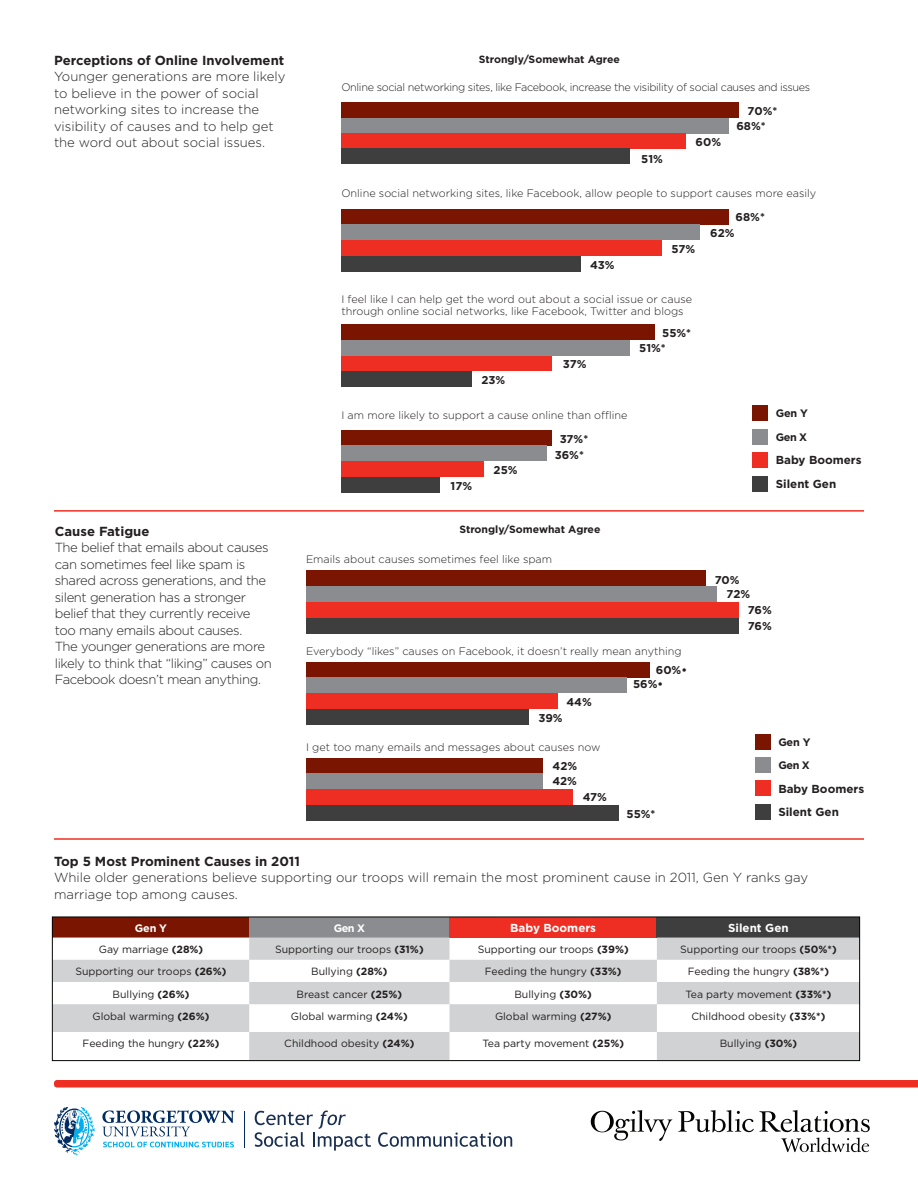
<style>
.page{position:relative;width:918px;height:1188px;background:#fff}
.page>*{position:absolute;margin:0;border:0;box-sizing:border-box;transform-origin:0 0}
.t1{font:300 13.2px/16.5px "Gotham";color:#231f20}
.t2{font:300 13.2px/16.5px "Gotham";letter-spacing:-.03em;color:#231f20}
.t3{font:700 13.2px "Gotham";color:#231f20}
.t4{font:700 11.55px/23.5px "Gotham";color:#231f20}
.t5{font:700 11.55px "Gotham";color:#fff}
.t6{font:700 11.4px/15px "Gotham";color:#231f20}
.t7{font:300 10.8px/11.7px "Gotham";color:#231f20}
.t8{font:300 10.8px "Gotham";letter-spacing:-.03em;color:#231f20}
.t9{font:700 10.8px "Gotham";letter-spacing:-.03em;color:#231f20}
.t10{font:700 10.8px "Gotham";letter-spacing:-.03em;color:#fff}
.t11{font:10.5px "Gotham";color:#231f20}
.t12{font:700 10.5px "Gotham";color:#231f20}
.s1{font-weight:700}
</style>
<div class="page">
<svg style="left:54px;top:1080px;width:864px;height:8px;background:#ef3b2f"></svg>
<svg style="left:102px;top:1110px;width:133px;height:26px"></svg>
<svg style="left:103px;top:1142px;width:131px;height:5px"></svg>
<svg style="left:54px;top:1107px;width:41px;height:48px"></svg>
<hr style="left:244px;top:1111px;width:1px;height:36px;background:#002c62">
<svg style="left:255px;top:1111px;width:116px;height:40px"></svg>
<svg style="left:378px;top:1132px;width:134px;height:15px"></svg>
<svg style="left:591px;top:1110px;width:279px;height:42px"></svg>
<hr style="left:54px;top:510px;width:810px;height:2px;background:#ee2e22">
<hr style="left:54px;top:838px;width:810px;height:2px;background:#ee2e22">
<div style="left:341px;top:102px;width:398px;height:16px;background:#791500"></div>
<div style="left:341px;top:118px;width:388px;height:15px;background:#8a8c8f"></div>
<div style="left:341px;top:133px;width:345px;height:16px;background:#ee2e22"></div>
<div style="left:341px;top:148px;width:289px;height:16px;background:#3e3e3f"></div>
<div style="left:341px;top:240px;width:321px;height:16px;background:#ee2e22"></div>
<div style="left:341px;top:256px;width:240px;height:15px;background:#3e3e3f"></div>
<div style="left:341px;top:209px;width:388px;height:15px;background:#791500"></div>
<div style="left:341px;top:224px;width:359px;height:16px;background:#8a8c8f"></div>
<div style="left:341px;top:356px;width:211px;height:15px;background:#ee2e22"></div>
<div style="left:341px;top:371px;width:130px;height:16px;background:#3e3e3f"></div>
<div style="left:341px;top:324px;width:314px;height:16px;background:#791500"></div>
<div style="left:341px;top:340px;width:289px;height:16px;background:#8a8c8f"></div>
<div style="left:341px;top:461px;width:142px;height:16px;background:#ee2e22"></div>
<div style="left:341px;top:477px;width:99px;height:16px;background:#3e3e3f"></div>
<div style="left:341px;top:430px;width:211px;height:16px;background:#791500"></div>
<div style="left:341px;top:446px;width:206px;height:15px;background:#8a8c8f"></div>
<div style="left:752px;top:429px;width:16px;height:16px;background:#8a8c8f"></div>
<div style="left:752px;top:406px;width:16px;height:15px;background:#791500"></div>
<div style="left:752px;top:452px;width:16px;height:16px;background:#ee2e22"></div>
<div style="left:752px;top:476px;width:16px;height:15px;background:#3e3e3f"></div>
<div style="left:53px;top:917px;width:196px;height:21px;background:#791500"></div>
<div style="left:249px;top:917px;width:200px;height:21px;background:#8a8c8f"></div>
<div style="left:449px;top:917px;width:208px;height:21px;background:#ee2e22"></div>
<div style="left:657px;top:917px;width:203px;height:21px;background:#3e3e3f"></div>
<svg style="left:54px;top:938px;width:804px;height:121px"></svg>
<div style="left:52px;top:917px;width:808px;height:144px;border:1px solid #040503"></div>
<div style="left:306px;top:571px;width:399px;height:15px;background:#791500"></div>
<div style="left:306px;top:586px;width:411px;height:16px;background:#8a8c8f"></div>
<div style="left:306px;top:602px;width:432px;height:16px;background:#ee2e22"></div>
<div style="left:306px;top:618px;width:432px;height:16px;background:#3e3e3f"></div>
<div style="left:306px;top:693px;width:251px;height:16px;background:#ee2e22"></div>
<div style="left:306px;top:709px;width:222px;height:15px;background:#3e3e3f"></div>
<div style="left:306px;top:662px;width:343px;height:15px;background:#791500"></div>
<div style="left:306px;top:677px;width:320px;height:16px;background:#8a8c8f"></div>
<div style="left:306px;top:789px;width:267px;height:16px;background:#ee2e22"></div>
<div style="left:306px;top:805px;width:313px;height:15px;background:#3e3e3f"></div>
<div style="left:306px;top:758px;width:237px;height:15px;background:#791500"></div>
<div style="left:306px;top:773px;width:237px;height:16px;background:#8a8c8f"></div>
<div style="left:755px;top:758px;width:15px;height:15px;background:#8a8c8f"></div>
<div style="left:755px;top:734px;width:15px;height:16px;background:#791500"></div>
<div style="left:755px;top:781px;width:15px;height:15px;background:#ee2e22"></div>
<div style="left:755px;top:804px;width:15px;height:16px;background:#3e3e3f"></div>
<p class="t3" style="left:54px;top:53px;width:232px">Perceptions of Online Involvement</p>
<p class="t1" style="left:54px;top:68px;width:233px">Younger generations are more likely to believe in the power of social networking sites to increase the visibility of causes and to help get the word out about social issues.</p>
<p class="t3" style="left:55px;top:523px;width:96px">Cause Fatigue</p>
<p class="t2" style="left:55px;top:539px;width:219px">The belief that emails about causes can sometimes feel like spam is shared across generations, and the silent generation has a stronger belief that they currently receive too many emails about causes.<br>The younger generations are more likely to think that “liking” causes on Facebook doesn’t mean anything.</p>
<p class="t12" style="left:479px;top:53px;width:143px">Strongly/Somewhat Agree</p>
<p class="t8" style="left:341px;top:81px;width:470px">Online social networking sites, like Facebook, increase the visibility of social causes and issues</p>
<p class="t6" style="left:736px;top:103px;width:42px;text-indent:11px">70%*<br>68%*</p>
<p class="t6" style="left:696px;top:135px;width:27px">60%</p>
<p class="t6" style="left:641px;top:151px;width:23px">51%</p>
<p class="t7" style="left:341px;top:187px;width:476px">Online social networking sites, like Facebook, allow people to support causes more easily</p>
<p class="t6" style="left:736px;top:209px;width:31px">68%*</p>
<p class="t6" style="left:590px;top:257px;width:26px">43%</p>
<p class="t6" style="left:672px;top:241px;width:25px">57%</p>
<p class="t7" style="left:341px;top:293px;width:352px">I feel like I can help get the word out about a social issue or cause through online social networks, like Facebook, Twitter and blogs</p>
<p class="t6" style="left:481px;top:372px;width:25px">23%</p>
<p class="t6" style="left:563px;top:356px;width:25px">37%</p>
<p class="t6" style="left:639px;top:325px;width:53px;text-indent:23px">55%*<br>51%*</p>
<p class="t6" style="left:710px;top:225px;width:26px">62%</p>
<p class="t9" style="left:776px;top:407px;width:34px">Gen Y</p>
<p class="t4" style="left:776px;top:448px;width:87px">Baby Boomers<br>Silent Gen</p>
<p class="t7" style="left:341px;top:409px;width:288px">I am more likely to support a cause online than offline</p>
<p class="t6" style="left:555px;top:431px;width:35px;line-height:15.6px;text-align:center">37%*<br>36%*</p>
<p class="t9" style="left:776px;top:431px;width:33px">Gen X</p>
<p class="t6" style="left:494px;top:462px;width:25px">25%</p>
<p class="t6" style="left:451px;top:478px;width:23px">17%</p>
<p class="t12" style="left:459px;top:524px;width:143px">Strongly/Somewhat Agree</p>
<p class="t7" style="left:306px;top:553px;width:248px">Emails about causes sometimes feel like spam</p>
<p class="t7" style="left:306px;top:645px;width:377px">Everybody “likes” causes on Facebook, it doesn’t really mean anything</p>
<p class="t6" style="left:656px;top:662px;width:33px">60%•</p>
<p class="t6" style="left:566px;top:694px;width:27px">44%</p>
<p class="t6" style="left:538px;top:710px;width:26px">39%</p>
<p class="t6" style="left:633px;top:677px;width:32px">56%•</p>
<p class="t6" style="left:727px;top:572px;width:25px;line-height:14.4px;text-indent:-12px">70%<br>72%</p>
<p class="t6" style="left:748px;top:602px;width:26px;line-height:16.4px">76%<br>76%</p>
<p class="t9" style="left:778px;top:736px;width:34px">Gen Y</p>
<p class="t4" style="left:778px;top:776px;width:87px">Baby Boomers<br>Silent Gen</p>
<p class="t7" style="left:306px;top:741px;width:296px">I get too many emails and messages about causes now</p>
<p class="t6" style="left:552px;top:758px;width:26px">42%<br>42%</p>
<p class="t9" style="left:778px;top:759px;width:33px">Gen X</p>
<p class="t6" style="left:583px;top:790px;width:26px">47%</p>
<p class="t6" style="left:627px;top:806px;width:30px">55%*</p>
<p class="t3" style="left:54px;top:853px;width:247px">Top 5 Most Prominent Causes in 2011</p>
<p class="t1" style="left:54px;top:869px;width:756px">While older generations believe supporting our troops will remain the most prominent cause in 2011, Gen Y ranks gay marriage top among causes.</p>
<p class="t10" style="left:135px;top:922px;width:34px">Gen Y</p>
<p class="t10" style="left:334px;top:922px;width:33px">Gen X</p>
<p class="t5" style="left:510px;top:921px;width:87px">Baby Boomers</p>
<p class="t5" style="left:728px;top:921px;width:62px">Silent Gen</p>
<p class="t11" style="left:99px;top:944px;width:106px">Gay marriage <span class="s1">(28%)</span></p>
<p class="t11" style="left:275px;top:944px;width:150px">Supporting our troops <span class="s1">(31%)</span></p>
<p class="t11" style="left:478px;top:944px;width:153px">Supporting our troops <span class="s1">(39%)</span></p>
<p class="t11" style="left:680px;top:944px;width:158px">Supporting our troops <span class="s1">(50%*)</span></p>
<p class="t11" style="left:75px;top:966px;width:153px">Supporting our troops <span class="s1">(26%)</span></p>
<p class="t11" style="left:311px;top:966px;width:78px">Bullying <span class="s1">(28%)</span></p>
<p class="t11" style="left:485px;top:966px;width:138px">Feeding the hungry <span class="s1">(33%)</span></p>
<p class="t11" style="left:688px;top:966px;width:143px">Feeding the hungry <span class="s1">(38%*)</span></p>
<p class="t11" style="left:113px;top:988px;width:78px">Bullying <span class="s1">(26%)</span></p>
<p class="t11" style="left:297px;top:988px;width:107px">Breast cancer <span class="s1">(25%)</span></p>
<p class="t11" style="left:514px;top:988px;width:79px">Bullying <span class="s1">(30%)</span></p>
<p class="t11" style="left:685px;top:988px;width:148px">Tea party movement <span class="s1">(33%*)</span></p>
<p class="t11" style="left:93px;top:1010px;width:118px">Global warming <span class="s1">(26%)</span></p>
<p class="t11" style="left:291px;top:1010px;width:118px">Global warming <span class="s1">(24%)</span></p>
<p class="t11" style="left:495px;top:1010px;width:118px">Global warming <span class="s1">(27%)</span></p>
<p class="t11" style="left:691px;top:1010px;width:136px">Childhood obesity <span class="s1">(33%*)</span></p>
<p class="t11" style="left:83px;top:1038px;width:138px">Feeding the hungry <span class="s1">(22%)</span></p>
<p class="t11" style="left:284px;top:1038px;width:132px">Childhood obesity <span class="s1">(24%)</span></p>
<p class="t11" style="left:482px;top:1038px;width:143px">Tea party movement <span class="s1">(25%)</span></p>
<p class="t11" style="left:720px;top:1038px;width:79px">Bullying <span class="s1">(30%)</span></p>
</div>
